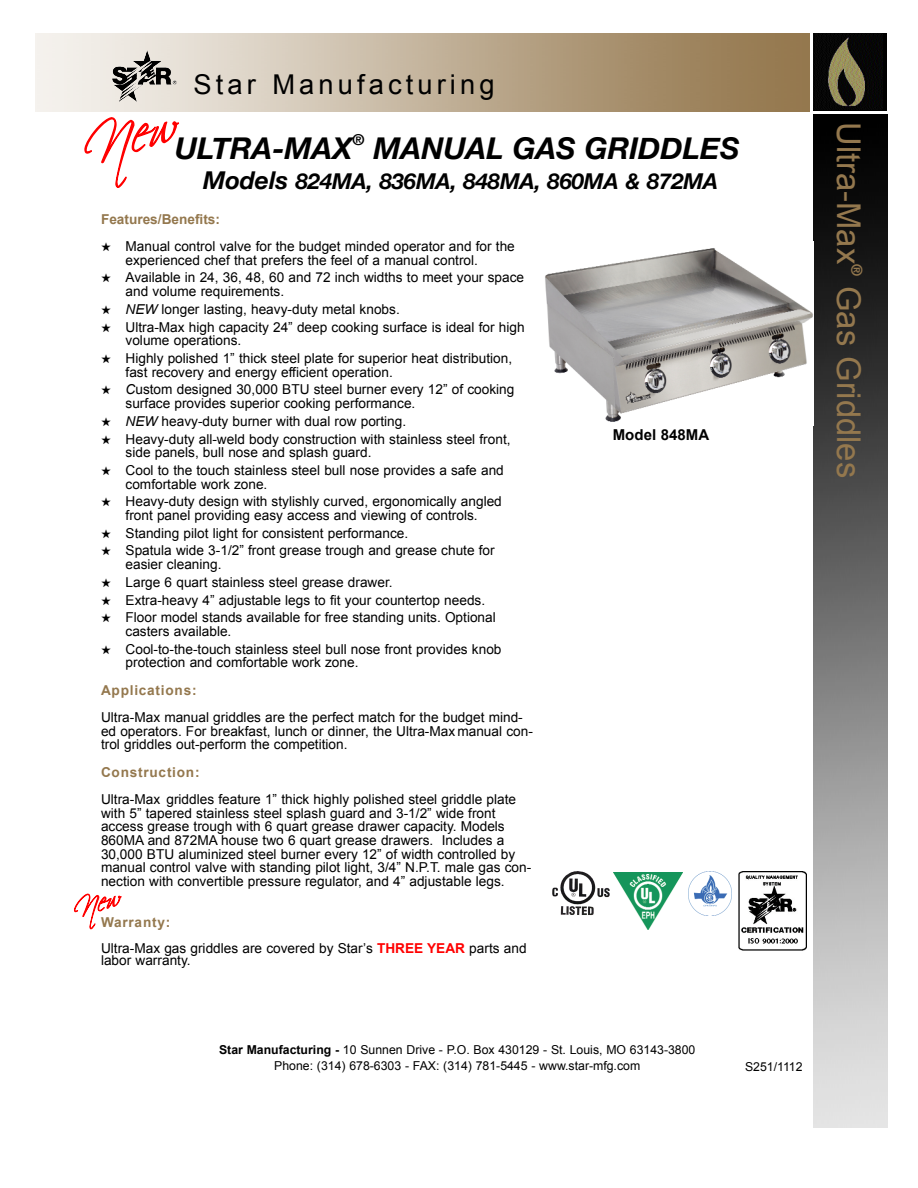
<style>
.page{position:relative;width:918px;height:1188px;background:#fff}
.page>*{position:absolute;margin:0;border:0;box-sizing:border-box;transform-origin:0 0}
.t1{font:32.7px "Arial";color:#94784e}
.t2{font:italic 700 30px "Helvetica Neue";color:#000}
.t3{font:27.3px "Arial";letter-spacing:.15em;color:#000}
.t4{font:italic 700 21.9px "Helvetica Neue";color:#000}
.t5{font:700 15px "Arial";color:#000}
.t6{font:italic 700 15px "Helvetica Neue";color:#000}
.t7{font:13.65px/13.6px "Arial";color:#000}
.t8{font:700 13.65px "Arial";letter-spacing:.055em;color:#94784e}
.t9{font:700 13.65px "Arial";color:#94784e}
.t10{font:12.3px "Arial";color:#000}
.s1{font-size:24.6px}
.s2{font-style:italic}
.s3{font-weight:700;color:#94784e}
.s4{font-weight:700;color:#f00}
.s5{font-weight:700}
</style>
<div class="page">
<img style="left:35px;top:33px;width:774px;height:78px">
<div style="left:814px;top:33px;width:73px;height:78px;background:#000"></div>
<img style="left:814px;top:34px;width:68px;height:76px">
<img style="left:814px;top:114px;width:73px;height:1014px">
<img style="left:112px;top:61px;width:50px;height:19px">
<img style="left:545px;top:248px;width:268px;height:174px">
<img style="left:553px;top:872px;width:56px;height:43px">
<img style="left:614px;top:872px;width:68px;height:57px">
<img style="left:739px;top:872px;width:68px;height:79px">
<img style="left:688px;top:872px;width:44px;height:44px">
<svg style="left:83px;top:111px;width:96px;height:1px"></svg>
<h3 class="t3" style="left:193px;top:69px;width:303px">Star Manufacturing</h3>
<h2 class="t2" style="left:175px;top:130px;width:179px">ULTRA-MAX</h2>
<p class="t6" style="left:352px;top:130px;width:14px">®</p>
<h2 class="t2" style="left:374px;top:130px;width:367px">MANUAL GAS GRIDDLES</h2>
<h3 class="t4" style="left:203px;top:168px;width:517px"><span class="s1">Models</span> 824MA, 836MA, 848MA, 860MA &amp; 872MA</h3>
<p class="t9" style="left:101px;top:211px;width:121px">Features/Benefits:</p>
<p class="t7" style="left:126px;top:240px;width:391px;text-indent:-25px">★ Manual control valve for the budget minded operator and for the experienced chef that prefers the feel of a manual control.</p>
<p class="t7" style="left:126px;top:271px;width:400px;text-indent:-25px">★ Available in 24, 36, 48, 60 and 72 inch widths to meet your space and volume requirements.</p>
<p class="t7" style="left:101px;top:302px;width:300px">★ <span class="s2">NEW</span> longer lasting, heavy-duty metal knobs.</p>
<p class="t7" style="left:126px;top:320px;width:401px;text-indent:-25px">★ Ultra-Max high capacity 24” deep cooking surface is ideal for high volume operations.</p>
<p class="t7" style="left:126px;top:351px;width:388px;text-indent:-25px">★ Highly polished 1” thick steel plate for superior heat distribution, fast recovery and energy efficient operation.</p>
<p class="t7" style="left:126px;top:383px;width:390px;text-indent:-25px">★ <span class="s2">C</span>ustom designed 30,000 BTU steel burner every 12” of cooking surface provides superior cooking performance.</p>
<p class="t7" style="left:101px;top:414px;width:307px">★ <span class="s2">NEW</span> heavy-duty burner with dual row porting.</p>
<p class="t7" style="left:126px;top:432px;width:387px;text-indent:-25px">★ Heavy-duty all-weld body construction with stainless steel front, side panels, bull nose and splash guard.</p>
<p class="t7" style="left:126px;top:463px;width:380px;text-indent:-25px">★ Cool to the touch stainless steel bull nose provides a safe and comfortable work zone.</p>
<p class="t7" style="left:101px;top:495px;width:402px;text-align:center">★ Heavy-duty design with stylishly curved, ergonomically angled front panel providing easy access and viewing of controls.</p>
<p class="t7" style="left:101px;top:526px;width:309px">★ Standing pilot light for consistent performance.</p>
<p class="t7" style="left:126px;top:544px;width:371px;text-indent:-25px">★ Spatula wide 3-1/2” front grease trough and grease chute for easier cleaning.</p>
<p class="t7" style="left:101px;top:575px;width:293px">★ Large 6 quart stainless steel grease drawer.</p>
<p class="t7" style="left:101px;top:593px;width:386px">★ Extra-heavy 4” adjustable legs to fit your countertop needs.</p>
<p class="t7" style="left:126px;top:611px;width:372px;text-indent:-25px">★ Floor model stands available for free standing units. Optional casters available.</p>
<p class="t7" style="left:126px;top:642px;width:377px;text-indent:-25px">★ Cool-to-the-touch stainless steel bull nose front provides knob protection and comfortable work zone.</p>
<p class="t8" style="left:101px;top:682px;width:97px">Applications:</p>
<p class="t7" style="left:101px;top:710px;width:433px">Ultra-Max manual griddles are the perfect match for the budget mind&shy;ed operators. For breakfast, lunch or dinner, the Ultra-Max manual con&shy;trol griddles out-perform the competition.</p>
<p class="t8" style="left:101px;top:764px;width:100px">Construction:</p>
<p class="t7" style="left:101px;top:792px;width:432px">Ultra-Max griddles feature 1” thick highly polished steel griddle plate with 5” tapered stainless steel splash guard and 3-1/2” wide front access grease trough with 6 quart grease drawer capacity. Models 860MA and 872MA house two 6 quart grease drawers. Includes a 30,000 BTU aluminized steel burner every 12” of width controlled by manual control valve with standing pilot light, 3/4” N.P.T. male gas con&shy;nection with convertible pressure regulator, and 4” adjustable legs.</p>
<p class="t7" style="left:101px;top:909px;width:427px;line-height:26px"><span class="s3">Warranty:<br></span>Ultra-Max gas griddles are covered by Star’s <span class="s4">THREE YEAR</span> parts and</p>
<p class="t7" style="left:101px;top:953px;width:91px">labor warranty.</p>
<p class="t5" style="left:613px;top:426px;width:98px">Model 848MA</p>
<p class="t10" style="left:219px;top:1043px;width:478px"><span class="s5">Star Manufacturing -</span> 10 Sunnen Drive - P.O. Box 430129 - St. Louis, MO 63143-3800</p>
<p class="t10" style="left:274px;top:1059px;width:368px">Phone: (314) 678-6303 - FAX: (314) 781-5445 - www.star-mfg.com</p>
<p class="t10" style="left:745px;top:1060px;width:59px">S251/1112</p>
<h1 class="t1" style="left:867px;top:122px;width:358px;rotate:90deg">Ultra-Max<sup>®</sup> Gas Griddles</h1>
</div>
